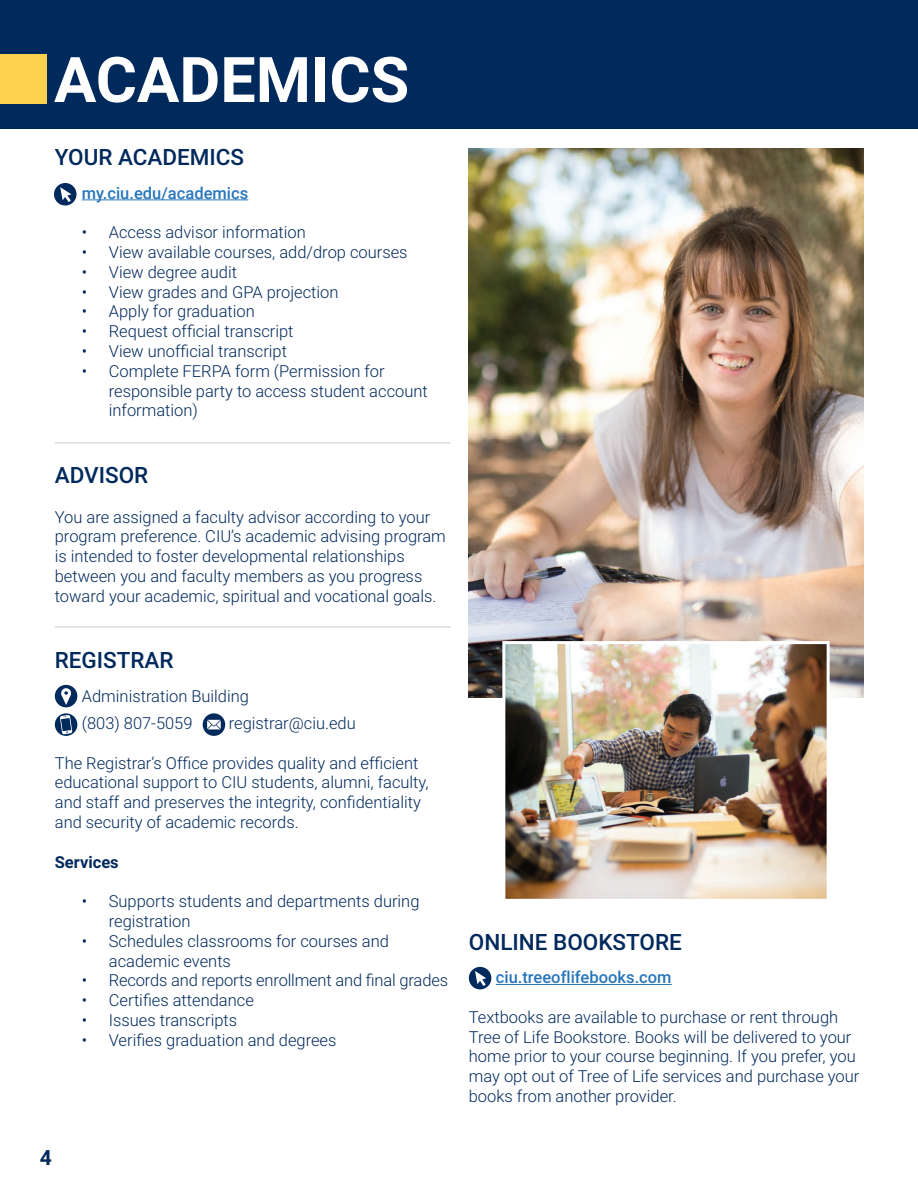
<style>
.page{position:relative;width:918px;height:1188px;background:#fff}
.page>*{position:absolute;margin:0;border:0;box-sizing:border-box;transform-origin:0 0}
.t1{font:700 63px "Roboto";color:#fff}
.t2{font:500 22.5px "Roboto";color:#00295c}
.t3{font:700 21px "Roboto";color:#00295c}
.t4{font:300 16.5px/19.8px "Roboto";color:#00295c}
.t5{font:500 16.5px "Roboto";color:#2775bb}
.t6{font:700 16.5px "Roboto";color:#00295c}
</style>
<div class="page">
<div style="left:0;top:0;width:918px;height:129px;background:#00295c"></div>
<div style="left:0;top:54px;width:46px;height:49px;background:#fed24c"></div>
<hr style="left:82px;top:199px;width:166px;height:1px;background:#2775bb">
<svg style="left:203px;top:713px;width:22px;height:23px"></svg>
<svg style="left:55px;top:713px;width:22px;height:23px"></svg>
<svg style="left:55px;top:685px;width:22px;height:22px"></svg>
<svg style="left:469px;top:967px;width:22px;height:22px"></svg>
<svg style="left:54px;top:183px;width:23px;height:23px"></svg>
<hr style="left:55px;top:442px;width:396px;height:2px;background:#dcdddf">
<hr style="left:55px;top:626px;width:396px;height:2px;background:#dcdddf">
<img style="left:468px;top:148px;width:396px;height:549px">
<hr style="left:496px;top:984px;width:176px;height:1px;background:#2775bb">
<img style="left:506px;top:645px;width:320px;height:253px">
<div style="left:502px;top:641px;width:328px;height:261px;border:3px solid #fff"></div>
<p class="t1" style="left:54px;top:35px;width:357px">ACADEMICS</p>
<p class="t2" style="left:55px;top:142px;width:191px">YOUR ACADEMICS</p>
<p class="t5" style="left:82px;top:181px;width:168px">my.ciu.edu/academics</p>
<p class="t4" style="left:82px;top:222px;width:226px">• Access advisor information</p>
<p class="t4" style="left:82px;top:242px;width:327px">• View available courses, add/drop courses</p>
<p class="t4" style="left:82px;top:261px;width:157px">• View degree audit</p>
<p class="t4" style="left:82px;top:281px;width:258px">• View grades and GPA projection</p>
<p class="t4" style="left:82px;top:301px;width:174px">• Apply for graduation</p>
<p class="t4" style="left:82px;top:321px;width:213px">• Request official transcript</p>
<p class="t4" style="left:82px;top:341px;width:207px">• View unofficial transcript</p>
<p class="t4" style="left:82px;top:360px;width:304px">• Complete FERPA form (Permission for</p>
<p class="t4" style="left:109px;top:380px;width:320px">responsible party to access student account</p>
<p class="t4" style="left:109px;top:400px;width:91px">information)</p>
<p class="t2" style="left:55px;top:459px;width:95px">ADVISOR</p>
<p class="t4" style="left:55px;top:506px;width:393px">You are assigned a faculty advisor according to your program preference. CIU’s academic advising program is intended to foster developmental relationships between you and faculty members as you progress toward your academic, spiritual and vocational goals.</p>
<p class="t2" style="left:55px;top:645px;width:120px">REGISTRAR</p>
<p class="t4" style="left:82px;top:685px;width:169px">Administration Building</p>
<p class="t4" style="left:82px;top:713px;width:112px">(803) 807-5059</p>
<p class="t4" style="left:229px;top:713px;width:129px">registrar@ciu.edu</p>
<p class="t4" style="left:55px;top:752px;width:375px">The Registrar’s Office provides quality and efficient educational support to CIU students, alumni, faculty, and staff and preserves the integrity, confidentiality and security of academic records.</p>
<p class="t6" style="left:55px;top:850px;width:65px">Services</p>
<p class="t4" style="left:82px;top:891px;width:339px">• Supports students and departments during</p>
<p class="t4" style="left:109px;top:911px;width:83px">registration</p>
<p class="t4" style="left:82px;top:930px;width:309px">• Schedules classrooms for courses and</p>
<p class="t4" style="left:109px;top:950px;width:124px">academic events</p>
<p class="t4" style="left:82px;top:970px;width:368px">• Records and reports enrollment and final grades</p>
<p class="t4" style="left:82px;top:990px;width:174px">• Certifies attendance</p>
<p class="t4" style="left:82px;top:1010px;width:157px">• Issues transcripts</p>
<p class="t4" style="left:82px;top:1029px;width:256px">• Verifies graduation and degrees</p>
<p class="t3" style="left:40px;top:1143px;width:14px">4</p>
<p class="t2" style="left:469px;top:926px;width:214px">ONLINE BOOKSTORE</p>
<p class="t5" style="left:496px;top:966px;width:177px">ciu.treeoflifebooks.com</p>
<p class="t4" style="left:469px;top:1007px;width:392px">Textbooks are available to purchase or rent through Tree of Life Bookstore. Books will be delivered to your home prior to your course beginning. If you prefer, you may opt out of Tree of Life services and purchase your books from another provider.</p>
</div>
